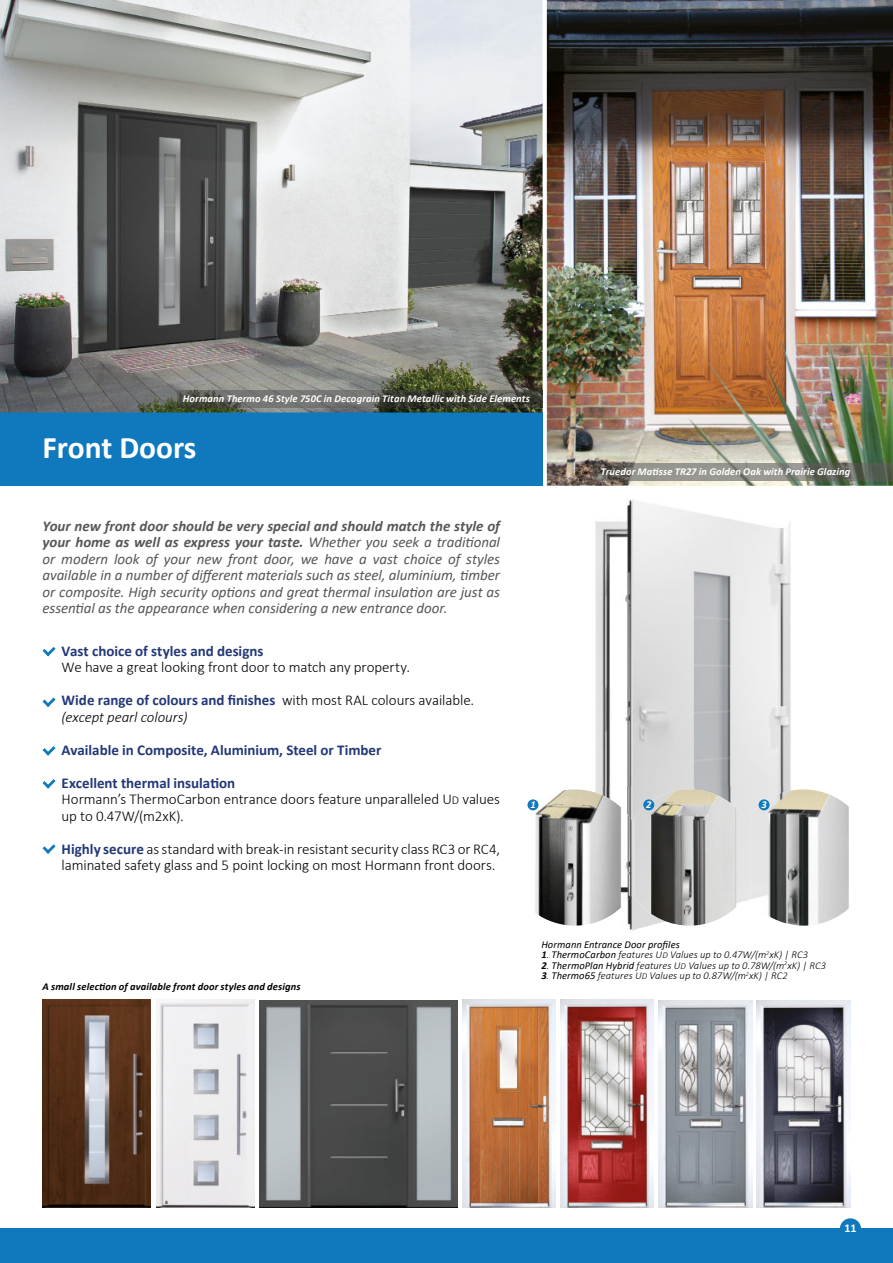
<style>
.page{position:relative;width:893px;height:1263px;background:#fff}
.page>*{position:absolute;margin:0;border:0;box-sizing:border-box;transform-origin:0 0}
.t1{font:700 31.5px "Calibri";color:#fff}
.t2{font:italic 15px/16.5px "Calibri";letter-spacing:-.005em;color:#575756;text-align:justify}
.t3{font:300 15px/16.5px "Calibri";letter-spacing:-.005em;color:#000}
.t4{font:700 15px/33px "Calibri";color:#233877}
.t5{font:italic 300 15px "Calibri";letter-spacing:-.005em;color:#000}
.t6{font:700 12px "Calibri";color:#fff}
.t7{font:italic 300 10.5px "Calibri";letter-spacing:.005em;color:#000}
.t8{font:italic 700 10.5px "Calibri";letter-spacing:.01em;color:#fff}
.t9{font:italic 700 10.5px "Calibri";letter-spacing:.01em;color:#000}
.t10{font:italic 10.5px "Calibri";letter-spacing:.01em;color:#000}
.s1{font-weight:700}
.s2{font-weight:700;color:#233877}
.s3{font-size:12px}
.s4{font-weight:400}
.s5{font-size:9px}
</style>
<div class="page">
<div style="left:0;top:1229px;width:893px;height:34px;background:#1079be"></div>
<div style="left:840px;top:1218px;width:21px;height:21px;background:#1079be;border-radius:50%"></div>
<img style="left:575px;top:500px;width:274px;height:337px">
<img style="left:583px;top:836px;width:53px;height:95px">
<img style="left:742px;top:836px;width:54px;height:89px">
<img style="left:550px;top:908px;width:33px;height:18px">
<img style="left:636px;top:899px;width:106px;height:30px">
<img style="left:795px;top:908px;width:54px;height:18px">
<img style="left:547px;top:0;width:346px;height:486px">
<svg style="left:43px;top:647px;width:13px;height:9px"></svg>
<svg style="left:43px;top:697px;width:13px;height:10px"></svg>
<svg style="left:43px;top:746px;width:13px;height:10px"></svg>
<svg style="left:43px;top:779px;width:13px;height:9px"></svg>
<svg style="left:43px;top:844px;width:13px;height:10px"></svg>
<div style="left:0;top:412px;width:543px;height:74px;background:#1079be"></div>
<img style="left:42px;top:1000px;width:108px;height:208px">
<img style="left:156px;top:1000px;width:99px;height:208px">
<img style="left:0;top:0;width:543px;height:412px">
<img style="left:659px;top:1000px;width:93px;height:208px">
<img style="left:757px;top:1000px;width:93px;height:208px">
<img style="left:561px;top:1000px;width:93px;height:208px">
<img style="left:462px;top:1000px;width:94px;height:208px">
<img style="left:178px;top:390px;width:365px;height:17px">
<img style="left:593px;top:463px;width:300px;height:18px">
<img style="left:260px;top:1000px;width:198px;height:208px">
<img style="left:531px;top:789px;width:44px;height:132px">
<img style="left:634px;top:789px;width:55px;height:136px">
<img style="left:750px;top:789px;width:53px;height:117px">
<div style="left:527px;top:799px;width:11px;height:11px;background:#1079be;border-radius:50%"></div>
<div style="left:643px;top:799px;width:11px;height:11px;background:#1079be;border-radius:50%"></div>
<div style="left:759px;top:799px;width:11px;height:11px;background:#1079be;border-radius:50%"></div>
<p class="t8" style="left:183px;top:394px;width:348px">Hormann Thermo 46 Style 750C in Decograin Titan Metallic with Side Elements</p>
<h1 class="t1" style="left:43px;top:436px;width:155px">Front Doors</h1>
<p class="t2" style="left:43px;top:517px;width:459px"><span class="s1">Your new front door should be very special and should match the style of your home as well as express your taste.</span> Whether you seek a traditional or modern look of your new front door, we have a vast choice of styles available in a number of different materials such as steel, aluminium, timber or composite. High security options and great thermal insulation are just as essential as the appearance when considering a new entrance door.</p>
<p class="t4" style="left:62px;top:634px;width:203px">Vast choice of styles and designs</p>
<p class="t3" style="left:62px;top:652px;width:414px;line-height:33px">We have a great looking front door to match any property.<br><span class="s2">Wide range of colours and finishes</span> with most RAL colours available.</p>
<p class="t5" style="left:62px;top:707px;width:127px">(except pearl colours)</p>
<p class="t4" style="left:62px;top:733px;width:321px">Available in Composite, Aluminium, Steel or Timber<br>Excellent thermal insulation</p>
<p class="t3" style="left:62px;top:792px;width:440px">Hormann’s ThermoCarbon entrance doors feature unparalleled U<span class="s3">D</span> values up to 0.47W/(m2xK).</p>
<p class="t3" style="left:62px;top:841px;width:440px"><span class="s2">Highly secure</span> as standard with break-in resistant security class RC3 or RC4, laminated safety glass and 5 point locking on most Hormann front doors.</p>
<p class="t9" style="left:43px;top:979px;width:260px">A small selection of available front door styles and designs</p>
<p class="t8" style="left:601px;top:464px;width:251px">Truedor Matisse TR27 in Golden Oak with Prairie Glazing</p>
<p class="t8" style="left:530px;top:801px;width:7px">1</p>
<p class="t8" style="left:646px;top:801px;width:7px">2</p>
<p class="t8" style="left:761px;top:801px;width:7px">3</p>
<p class="t10" style="left:541px;top:937px;width:140px">Hormann Entrance Door profiles</p>
<p class="t7" style="left:541px;top:951px;width:268px"><span class="s1">1</span>. <span class="s4">ThermoCarbon</span> features U<span class="s5">D</span> Values up to 0.47W/(m<sup>2</sup>xK) | RC3</p>
<p class="t7" style="left:541px;top:961px;width:286px"><span class="s1">2</span>. <span class="s4">ThermoPlan Hybrid</span> features U<span class="s5">D</span> Values up to 0.78W/(m<sup>2</sup>xK) | RC3</p>
<p class="t7" style="left:541px;top:972px;width:248px"><span class="s1">3</span>. <span class="s4">Thermo65</span> features U<span class="s5">D</span> Values up to 0.87W/(m<sup>2</sup>xK) | RC2</p>
<p class="t6" style="left:844px;top:1224px;width:14px">11</p>
</div>
